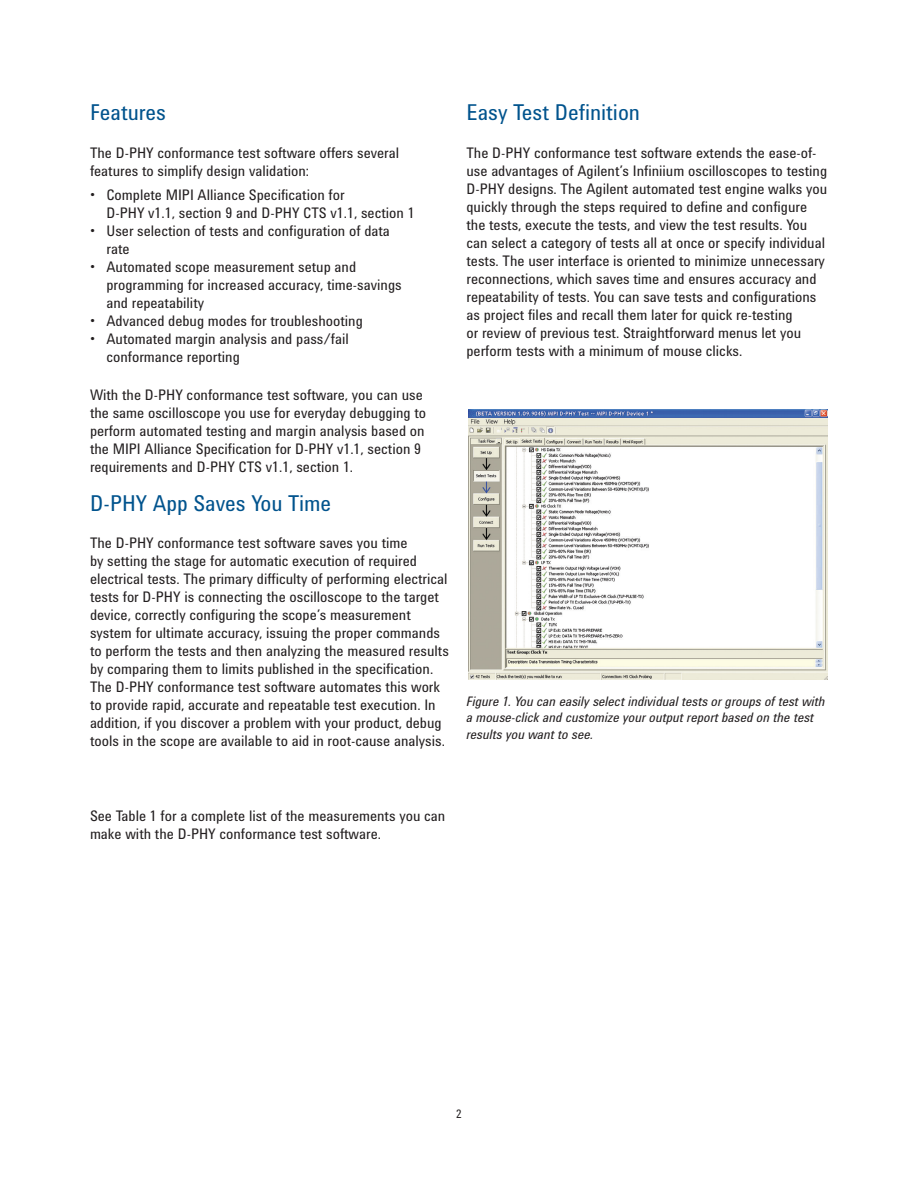
<style>
.page{position:relative;width:918px;height:1188px;background:#fff}
.page>*{position:absolute;margin:0;border:0;box-sizing:border-box;transform-origin:0 0}
.t1{font:22.5px "Agilent Condensed CFF";color:#00538d}
.t2{font:15px/18px "Agilent Condensed CFF";color:#231f20}
.t3{font:italic 13.5px/16.5px "Agilent Condensed CFF";color:#231f20}
.t4{font:12px "Agilent Condensed CFF";color:#231f20}
</style>
<div class="page">
<img style="left:468px;top:410px;width:360px;height:270px">
<h1 class="t1" style="left:90px;top:95px;width:78px">Features</h1>
<p class="t2" style="left:90px;top:144px;width:311px">The D-PHY conformance test software offers several features to simplify design validation:</p>
<p class="t2" style="left:106px;top:186px;width:310px;text-indent:-16px">• Complete MIPI Alliance Specification for<br>D-PHY v1.1, section 9 and D-PHY CTS v1.1, section 1</p>
<p class="t2" style="left:106px;top:222px;width:285px;text-indent:-16px">• User selection of tests and configuration of data rate</p>
<p class="t2" style="left:106px;top:258px;width:297px;text-indent:-16px">• Automated scope measurement setup and programming for increased accuracy, time-savings and repeatability</p>
<p class="t2" style="left:90px;top:312px;width:274px">• Advanced debug modes for troubleshooting</p>
<p class="t2" style="left:106px;top:330px;width:244px;text-indent:-16px">• Automated margin analysis and pass/fail conformance reporting</p>
<p class="t2" style="left:90px;top:385px;width:338px">With the D-PHY conformance test software, you can use the same oscilloscope you use for everyday debugging to perform automated testing and margin analysis based on the MIPI Alliance Specification for D-PHY v1.1, section 9 requirements and D-PHY CTS v1.1, section 1.</p>
<h1 class="t1" style="left:90px;top:486px;width:243px">D-PHY App Saves You Time</h1>
<p class="t2" style="left:90px;top:534px;width:360px">The D-PHY conformance test software saves you time<br>by setting the stage for automatic execution of required electrical tests. The primary difficulty of performing electrical tests for D-PHY is connecting the oscilloscope to the target device, correctly configuring the scope’s measurement system for ultimate accuracy, issuing the proper commands to perform the tests and then analyzing the measured results by comparing them to limits published in the specification.<br>The D-PHY conformance test software automates this work to provide rapid, accurate and repeatable test execution. In addition, if you discover a problem with your product, debug tools in the scope are available to aid in root-cause analysis.</p>
<h1 class="t1" style="left:466px;top:95px;width:175px">Easy Test Definition</h1>
<p class="t2" style="left:466px;top:144px;width:362px">The D-PHY conformance test software extends the ease-of&shy;use advantages of Agilent’s Infiniium oscilloscopes to testing D-PHY designs. The Agilent automated test engine walks you quickly through the steps required to define and configure the tests, execute the tests, and view the test results. You can select a category of tests all at once or specify individual tests. The user interface is oriented to minimize unnecessary reconnections, which saves time and ensures accuracy and repeatability of tests. You can save tests and configurations as project files and recall them later for quick re-testing<br>or review of previous test. Straightforward menus let you perform tests with a minimum of mouse clicks.</p>
<p class="t3" style="left:466px;top:692px;width:360px">Figure 1. You can easily select individual tests or groups of test with a mouse-click and customize your output report based on the test results you want to see.</p>
<p class="t2" style="left:90px;top:807px;width:357px">See Table 1 for a complete list of the measurements you can make with the D-PHY conformance test software.</p>
<p class="t4" style="left:456px;top:1105px;width:7px">2</p>
</div>
